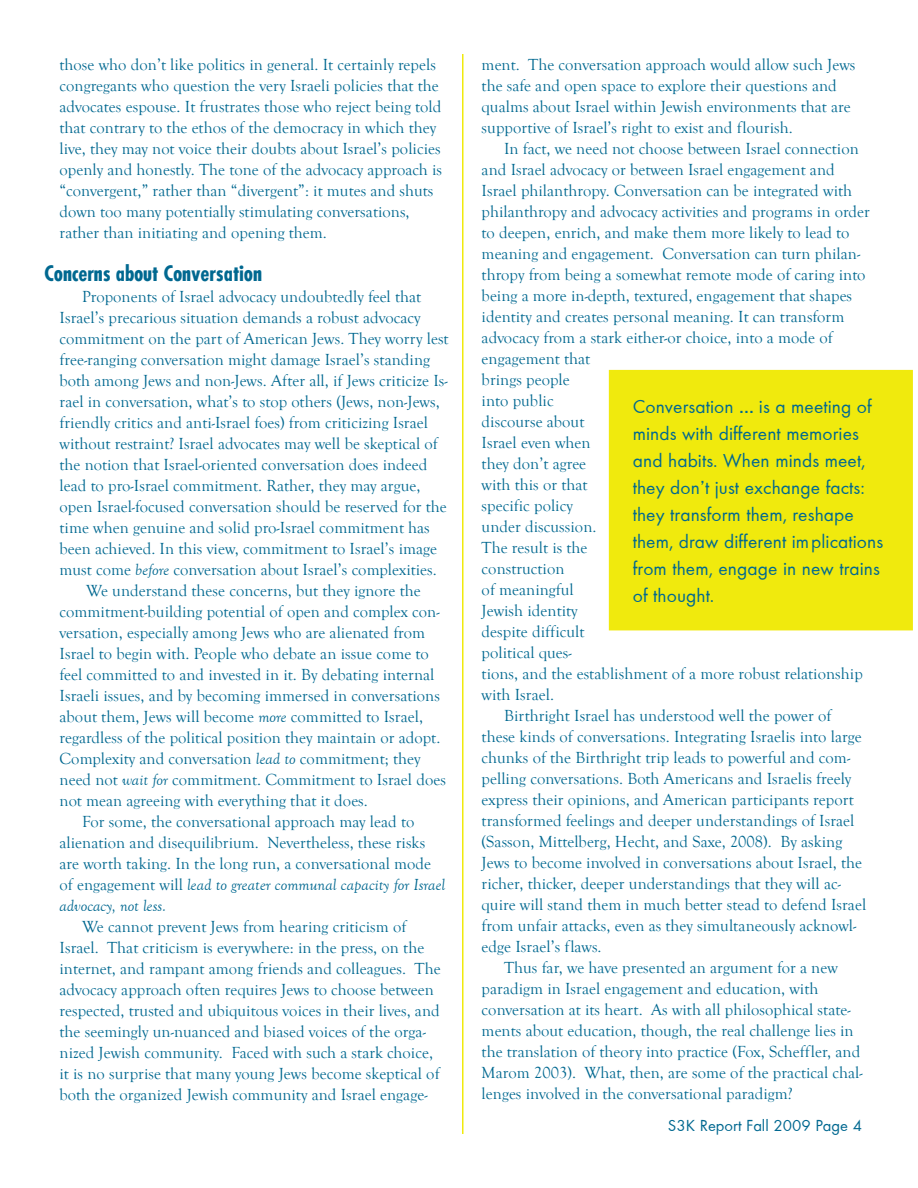
<style>
.page{position:relative;width:918px;height:1188px;background:#fff}
.page>*{position:absolute;margin:0;border:0;box-sizing:border-box;transform-origin:0 0}
.t1{font:700 condensed 21px "Futura";color:#006890}
.main_body_bullets{font:19.5px/27px "Futura";letter-spacing:.005em;color:#006890}
.main_body_bullets-2{font:16.5px/21px "Goudy Old Style T";letter-spacing:.005em;color:#006890}
.t2{font:16.5px "Futura";color:#006890}
.s1{font-style:italic}
.s2{font-family:"Franklin Gothic"}
</style>
<div class="page">
<hr style="left:462px;top:54px;width:2px;height:1080px;background:#f0ea0d">
<div style="left:610px;top:371px;width:302px;height:259px;background:#f0ea0d"></div>
<div style="left:609px;top:370px;width:304px;height:260px;border:2px solid #f0ea0d"></div>
<p class="main_body_bullets-2" style="left:60px;top:54px;width:384px">those who don’t like politics in general. It certainly repels congregants who question the very Israeli policies that the advocates espouse. It frustrates those who reject being told that contrary to the ethos of the democracy in which they live, they may not voice their doubts about Israel’s policies openly and honestly. The tone of the advocacy approach is “convergent,” rather than “divergent”: it mutes and shuts down too many potentially stimulating conversations, rather than initiating and opening them.</p>
<p class="t1" style="left:45px;top:260px;width:219px">Concerns about Conversation</p>
<p class="main_body_bullets-2" style="left:60px;top:287px;width:391px;text-indent:22px">Proponents of Israel advocacy undoubtedly feel that Israel’s precarious situation demands a robust advocacy commitment on the part of American Jews. They worry lest free-ranging conversation might damage Israel’s standing both among Jews and non-Jews. After all, if Jews criticize Is&shy;rael in conversation, what’s to stop others (Jews, non-Jews, friendly critics and anti-Israel foes) from criticizing Israel without restraint? Israel advocates may well be skeptical of the notion that Israel-oriented conversation does indeed lead to pro-Israel commitment. Rather, they may argue, open Israel-focused conversation should be reserved for the time when genuine and solid pro-Israel commitment has been achieved. In this view, commitment to Israel’s image must come <span class="s1">before</span> conversation about Israel’s complexities.</p>
<p class="main_body_bullets-2" style="left:60px;top:581px;width:388px;text-indent:27px">We understand these concerns, but they ignore the commitment-building potential of open and complex con&shy;versation, especially among Jews who are alienated from Israel to begin with. People who debate an issue come to feel committed to and invested in it. By debating internal Israeli issues, and by becoming immersed in conversations about them, Jews will become <span class="s1">more</span> committed to Israel, regardless of the political position they maintain or adopt.<br>Complexity and conversation <span class="s1">lead to</span> commitment; they need not <span class="s1">wait for</span> commitment. Commitment to Israel does not mean agreeing with everything that it does.</p>
<p class="main_body_bullets-2" style="left:60px;top:812px;width:387px;text-indent:22px">For some, the conversational approach may lead to alienation and disequilibrium. Nevertheless, these risks are worth taking. In the long run, a conversational mode of engagement will <span class="s1">lead to greater communal capacity for Israel advocacy, not less.</span></p>
<p class="main_body_bullets-2" style="left:60px;top:917px;width:383px;text-indent:22px">We cannot prevent Jews from hearing criticism of Israel. That criticism is everywhere: in the press, on the internet, and rampant among friends and colleagues. The advocacy approach often requires Jews to choose between respected, trusted and ubiquitous voices in their lives, and the seemingly un-nuanced and biased voices of the orga&shy;nized Jewish community. Faced with such a stark choice, it is no surprise that many young Jews become skeptical of both the organized Jewish community and Israel engage-</p>
<p class="main_body_bullets-2" style="left:482px;top:54px;width:375px">ment. The conversation approach would allow such Jews the safe and open space to explore their questions and qualms about Israel within Jewish environments that are supportive of Israel’s right to exist and flourish.</p>
<p class="main_body_bullets-2" style="left:482px;top:138px;width:390px;text-indent:22px">In fact, we need not choose between Israel connection and Israel advocacy or between Israel engagement and<br>Israel philanthropy. Conversation can be integrated with philanthropy and advocacy activities and programs in order to deepen, enrich, and make them more likely to lead to meaning and engagement. Conversation can turn philan&shy;thropy from being a somewhat remote mode of caring into being a more in-depth, textured, engagement that shapes identity and creates personal meaning. It can transform advocacy from a stark either-or choice, into a mode of engagement that<br>brings people<br>into public<br>discourse about<br>Israel even when<br>they don’t agree<br>with this or that<br>specific policy<br>under discussion.<br>The result is the<br>construction<br>of meaningful<br>Jewish identity<br>despite difficult<br>political ques-<br>tions, and the establishment of a more robust relationship with Israel.</p>
<p class="main_body_bullets-2" style="left:482px;top:705px;width:386px;text-indent:22px">Birthright Israel has understood well the power of these kinds of conversations. Integrating Israelis into large chunks of the Birthright trip leads to powerful and com&shy;pelling conversations. Both Americans and Israelis freely express their opinions, and American participants report transformed feelings and deeper understandings of Israel (Sasson, Mittelberg, Hecht, and Saxe, 2008). By asking Jews to become involved in conversations about Israel, the richer, thicker, deeper understandings that they will ac&shy;quire will stand them in much better stead to defend Israel from unfair attacks, even as they simultaneously acknowl&shy;edge Israel’s flaws.</p>
<p class="main_body_bullets-2" style="left:482px;top:957px;width:382px;text-indent:22px">Thus far, we have presented an argument for a new paradigm in Israel engagement and education, with conversation at its heart. As with all philosophical state&shy;ments about education, though, the real challenge lies in the translation of theory into practice (Fox, Scheffler, and Marom 2003). What, then, are some of the practical chal&shy;lenges involved in the conversational paradigm?</p>
<p class="main_body_bullets" style="left:633px;top:394px;width:252px">Conversation <span class="s2">...</span> is a meeting of minds with different memories and habits. When minds meet, they don<span class="s2">’</span>t just exchange facts: they transform them, reshape them, draw different implications from them, engage in new trains of thought.</p>
<p class="t2" style="left:668px;top:1119px;width:196px">S3K Report Fall 2009 Page 4</p>
</div>
